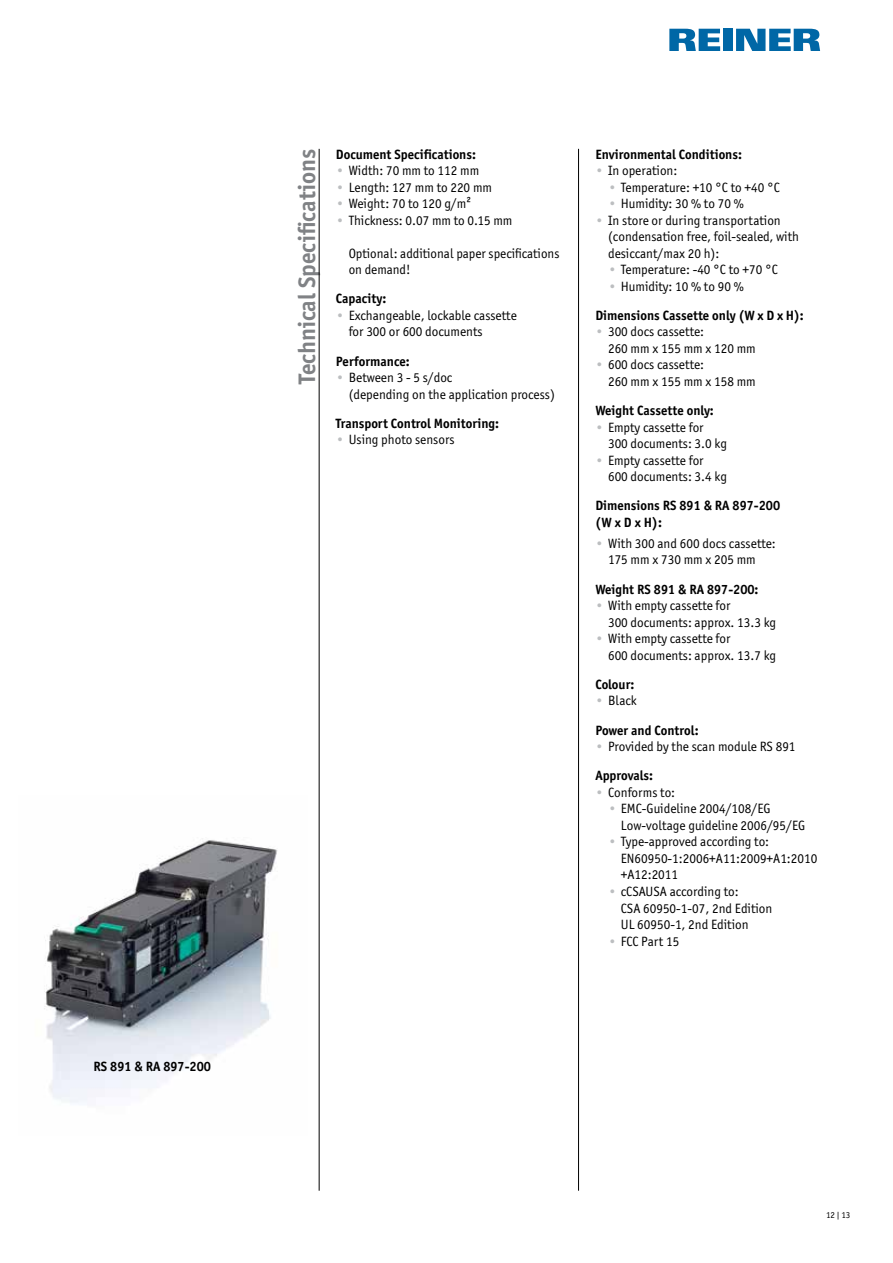
<style>
.page{position:relative;width:893px;height:1263px;background:#fff}
.page>*{position:absolute;margin:0;border:0;box-sizing:border-box;transform-origin:0 0}
.t1{font:700 24px "Officina Sans ITC Pro";color:#808285}
.t2{font:13.5px/16.5px "Officina Sans ITC Pro";color:#000}
.t3{font:700 13.5px/29.2px "Officina Sans ITC Pro";color:#000}
.t4{font:9px "Officina Sans ITC Pro";color:#000}
.s1{color:#bcbec0}
.s2{font-weight:400;color:#bcbec0}
.s3{font-weight:400}
.s4{font-weight:700}
</style>
<div class="page">
<svg style="left:669px;top:29px;width:51px;height:22px"></svg>
<div style="left:723px;top:29px;width:9px;height:22px;background:#0067a6"></div>
<svg style="left:736px;top:29px;width:84px;height:22px"></svg>
<img style="left:44px;top:838px;width:234px;height:265px">
<hr style="left:578px;top:149px;width:1px;height:1042px;background:#000">
<hr style="left:319px;top:149px;width:1px;height:1042px;background:#000">
<p class="t3" style="left:94px;top:1051px;width:119px">RS 891 &amp; RA 897-200</p>
<h1 class="t1" style="left:292px;top:384px;width:237px;rotate:-90deg">Technical Specifications</h1>
<p class="t3" style="left:336px;top:139px;width:141px">Document Specifications:</p>
<p class="t2" style="left:337px;top:162px;width:144px"><span class="s1">•</span> Width: 70 mm to 112 mm</p>
<p class="t2" style="left:337px;top:179px;width:157px"><span class="s1">•</span> Length: 127 mm to 220 mm</p>
<p class="t2" style="left:337px;top:195px;width:136px"><span class="s1">•</span> Weight: 70 to 120 g/m²</p>
<p class="t2" style="left:337px;top:212px;width:177px"><span class="s1">•</span> Thickness: 0.07 mm to 0.15 mm</p>
<p class="t2" style="left:349px;top:245px;width:212px">Optional: additional paper specifications on demand!</p>
<p class="t3" style="left:336px;top:284px;width:52px">Capacity:</p>
<p class="t2" style="left:349px;top:307px;width:170px;text-indent:-12px"><span class="s1">•</span> Exchangeable, lockable cassette for 300 or 600 documents</p>
<p class="t3" style="left:336px;top:346px;width:75px">Performance:</p>
<p class="t2" style="left:349px;top:369px;width:208px;text-indent:-12px"><span class="s1">•</span> Between 3 - 5 s/doc<br>(depending on the application process)</p>
<p class="t3" style="left:336px;top:409px;width:165px">Transport Control Monitoring:</p>
<p class="t2" style="left:337px;top:431px;width:119px"><span class="s1">•</span> Using photo sensors</p>
<p class="t3" style="left:595px;top:139px;width:148px">Environmental Conditions:</p>
<p class="t2" style="left:596px;top:162px;width:83px"><span class="s1">•</span> In operation:</p>
<p class="t2" style="left:609px;top:179px;width:172px"><span class="s1">•</span> Temperature: +10 °C to +40 °C</p>
<p class="t2" style="left:609px;top:195px;width:136px"><span class="s1">•</span> Humidity: 30 % to 70 %</p>
<p class="t2" style="left:608px;top:212px;width:193px;text-indent:-12px"><span class="s1">•</span> In store or during transportation (condensation free, foil-sealed, with desiccant/max 20 h):</p>
<p class="t2" style="left:609px;top:261px;width:170px"><span class="s1">•</span> Temperature: -40 °C to +70 °C</p>
<p class="t3" style="left:595px;top:271px;width:210px;text-indent:14px"><span class="s2">•</span> <span class="s3">Humidity: 10 % to 90 %<br></span>Dimensions Cassette only (W x D x H):</p>
<p class="t2" style="left:608px;top:323px;width:149px;text-indent:-12px"><span class="s1">•</span> 300 docs cassette:<br>260 mm x 155 mm x 120 mm</p>
<p class="t2" style="left:608px;top:356px;width:149px;text-indent:-12px"><span class="s1">•</span> 600 docs cassette:<br>260 mm x 155 mm x 158 mm</p>
<p class="t3" style="left:595px;top:396px;width:120px">Weight Cassette only:</p>
<p class="t2" style="left:608px;top:419px;width:120px;text-indent:-12px"><span class="s1">•</span> Empty cassette for<br>300 documents: 3.0 kg</p>
<p class="t2" style="left:608px;top:452px;width:120px;text-indent:-12px"><span class="s1">•</span> Empty cassette for<br>600 documents: 3.4 kg</p>
<p class="t3" style="left:595px;top:497px;width:186px;line-height:16.5px">Dimensions RS 891 &amp; RA 897-200 (W x D x H):</p>
<p class="t2" style="left:608px;top:535px;width:169px;text-indent:-12px"><span class="s1">•</span> With 300 and 600 docs cassette:<br>175 mm x 730 mm x 205 mm</p>
<p class="t3" style="left:595px;top:574px;width:165px">Weight RS 891 &amp; RA 897-200:</p>
<p class="t2" style="left:608px;top:597px;width:170px;text-indent:-12px"><span class="s1">•</span> With empty cassette for<br>300 documents: approx. 13.3 kg</p>
<p class="t2" style="left:608px;top:630px;width:170px;text-indent:-12px"><span class="s1">•</span> With empty cassette for<br>600 documents: approx. 13.7 kg</p>
<p class="t3" style="left:595px;top:670px;width:40px">Colour:</p>
<p class="t3" style="left:595px;top:686px;width:105px"><span class="s2">•</span> <span class="s3">Black<br></span>Power and Control:</p>
<p class="t2" style="left:595px;top:732px;width:202px;line-height:29.2px"><span class="s1">•</span> Provided by the scan module RS 891<br><span class="s4">Approvals:</span></p>
<p class="t2" style="left:596px;top:784px;width:80px"><span class="s1">•</span> Conforms to:</p>
<p class="t2" style="left:621px;top:801px;width:186px;text-indent:-12px"><span class="s1">•</span> EMC-Guideline 2004/108/EG<br>Low-voltage guideline 2006/95/EG</p>
<p class="t2" style="left:621px;top:834px;width:198px;text-indent:-12px"><span class="s1">•</span> Type-approved according to:<br>EN60950-1:2006+A11:2009+A1:2010 +A12:2011</p>
<p class="t2" style="left:621px;top:883px;width:153px;text-indent:-12px"><span class="s1">•</span> cCSAUSA according to:<br>CSA 60950-1-07, 2nd Edition<br>UL 60950-1, 2nd Edition</p>
<p class="t2" style="left:609px;top:933px;width:72px"><span class="s1">•</span> FCC Part 15</p>
<p class="t4" style="left:826px;top:1210px;width:26px">12 | 13</p>
</div>
